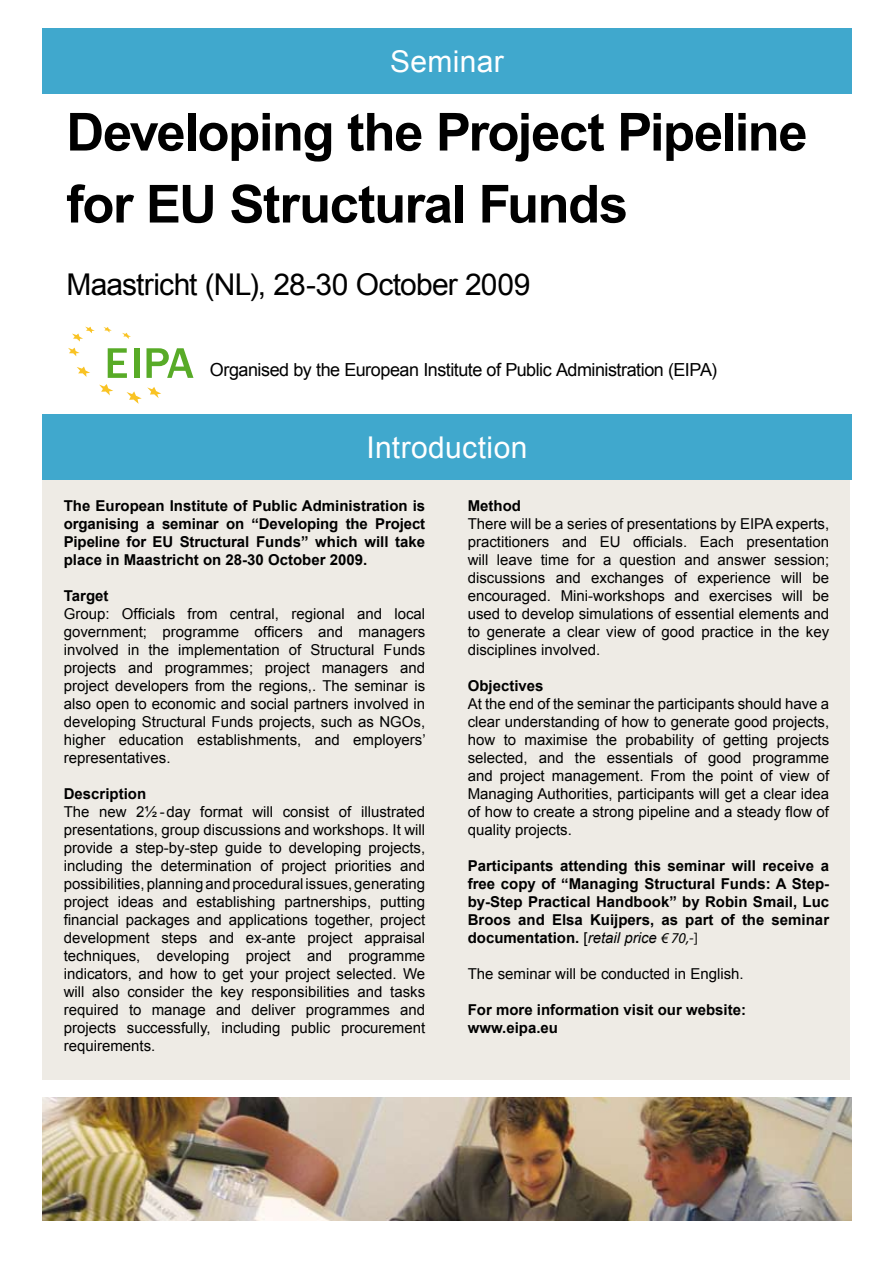
<style>
.page{position:relative;width:893px;height:1263px;background:#fff}
.page>*{position:absolute;margin:0;border:0;box-sizing:border-box;transform-origin:0 0}
.t1{font:700 52.5px/72px "Arial";letter-spacing:-.03em;color:#000}
.t2{font:30px "Arial";letter-spacing:-.025em;color:#000}
.t3{font:30px "Arial";letter-spacing:.01em;color:#fff}
.t4{font:18px "Arial";letter-spacing:-.025em;color:#000}
.t5{font:15px/18px "Arial";color:#000;text-align:justify}
.t6{font:700 15px/18px "Arial";color:#000;text-align:justify}
.s1{font-weight:400}
.s2{font-weight:400;font-style:italic}
.s3{font-family:"Myriad Pro";font-weight:400;font-style:italic}
.s4{font-family:"Myriad Pro";font-weight:400}
</style>
<div class="page">
<div style="left:43px;top:475px;width:807px;height:605px;background:#eeebe5"></div>
<div style="left:43px;top:414px;width:808px;height:65px;background:#40a8cd"></div>
<div style="left:43px;top:28px;width:808px;height:66px;background:#40a8cd"></div>
<svg style="left:127px;top:387px;width:34px;height:17px"></svg>
<svg style="left:122px;top:333px;width:9px;height:6px"></svg>
<svg style="left:99px;top:384px;width:14px;height:11px"></svg>
<svg style="left:103px;top:327px;width:9px;height:6px"></svg>
<svg style="left:77px;top:367px;width:13px;height:10px"></svg>
<svg style="left:68px;top:348px;width:12px;height:8px"></svg>
<svg style="left:72px;top:327px;width:23px;height:14px"></svg>
<svg style="left:108px;top:348px;width:19px;height:30px"></svg>
<div style="left:134px;top:348px;width:5px;height:30px;background:#58ab27"></div>
<svg style="left:146px;top:348px;width:47px;height:30px"></svg>
<img style="left:43px;top:1097px;width:809px;height:123px">
<h2 class="t3" style="left:390px;top:42px;width:115px">Seminar</h2>
<h1 class="t1" style="left:66px;top:98px;width:743px">Developing the Project Pipeline for EU Structural Funds</h1>
<h2 class="t2" style="left:66px;top:264px;width:466px">Maastricht (NL), 28-30 October 2009</h2>
<p class="t4" style="left:210px;top:357px;width:509px">Organised by the European Institute of Public Administration (EIPA)</p>
<h2 class="t3" style="left:366px;top:427px;width:163px">Introduction</h2>
<p class="t6" style="left:64px;top:497px;width:363px">The European Institute of Public Administration is organising a seminar on “Developing the Project Pipeline for EU Structural Funds” which will take place in Maastricht on 28-30 October 2009.</p>
<p class="t6" style="left:64px;top:587px;width:46px">Target</p>
<p class="t5" style="left:64px;top:604px;width:363px">Group: Officials from central, regional and local government; programme officers and managers involved in the implementation of Structural Funds projects and programmes; project managers and project developers from the regions,. The seminar is also open to economic and social partners involved in developing Structural Funds projects, such as NGOs, higher education establishments, and employers’ representatives.</p>
<p class="t6" style="left:64px;top:785px;width:84px">Description</p>
<p class="t5" style="left:64px;top:802px;width:363px">The new 2½ -day format will consist of illustrated presentations, group discussions and workshops. It will provide a step-by-step guide to developing projects, including the determination of project priorities and possibilities, planning and procedural issues, generating project ideas and establishing partnerships, putting financial packages and applications together, project development steps and ex-ante project appraisal techniques, developing project and programme indicators, and how to get your project selected. We will also consider the key responsibilities and tasks required to manage and deliver programmes and projects successfully, including public procurement requirements.</p>
<p class="t6" style="left:468px;top:497px;width:55px">Method</p>
<p class="t5" style="left:468px;top:514px;width:363px">There will be a series of presentations by EIPA experts, practitioners and EU officials. Each presentation will leave time for a question and answer session; discussions and exchanges of experience will be encouraged. Mini-workshops and exercises will be used to develop simulations of essential elements and to generate a clear view of good practice in the key disciplines involved.</p>
<p class="t6" style="left:468px;top:677px;width:77px">Objectives</p>
<p class="t5" style="left:468px;top:694px;width:363px">At the end of the seminar the participants should have a clear understanding of how to generate good projects, how to maximise the probability of getting projects selected, and the essentials of good programme and project management. From the point of view of Managing Authorities, participants will get a clear idea of how to create a strong pipeline and a steady flow of quality projects.</p>
<p class="t6" style="left:468px;top:857px;width:363px">Participants attending this seminar will receive a free copy of “Managing Structural Funds: A Step&shy;by-Step Practical Handbook” by Robin Smail, Luc Broos and Elsa Kuijpers, as part of the seminar documentation. <span class="s1">[</span><span class="s2">retail price</span> <span class="s3">€ 70,-</span><span class="s4">]</span></p>
<p class="t5" style="left:468px;top:964px;width:277px">The seminar will be conducted in English.</p>
<p class="t6" style="left:468px;top:1001px;width:280px">For more information visit our website: www.eipa.eu</p>
</div>
